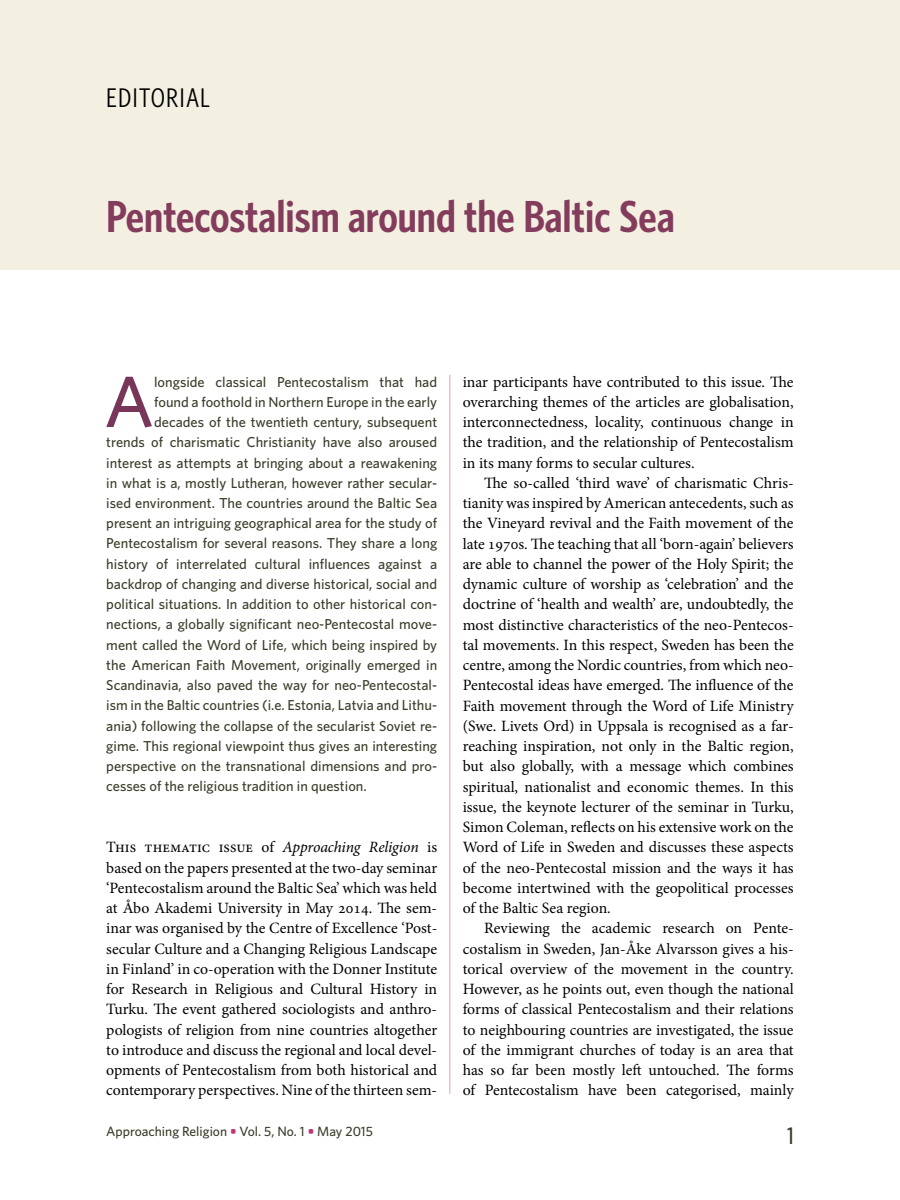
<style>
.page{position:relative;width:900px;height:1200px;background:#fff}
.page>*{position:absolute;margin:0;border:0;box-sizing:border-box;transform-origin:0 0}
.t1{font:500 72.45px "Whitney";color:#78365a}
.t2{font:600 45px "Whitney Condensed";color:#843c5d}
.t3{font:27px "Whitney Condensed";letter-spacing:.04em;color:#000}
.t4{font:500 24px "Whitney Condensed";color:#393e29}
.t5{font:15.75px/20.2px "Minion Pro";letter-spacing:-.005em;color:#000;text-align:justify}
.t6{font:500 14.4px "Whitney";color:#393e29}
.t7{font:500 13.5px "Whitney";color:#393e29}
.s1{font-style:italic}
.s2{font-weight:700;color:#c23272}
</style>
<div class="page">
<hr style="left:450px;top:375px;width:1px;height:719px;background:#e69cba">
<div style="left:0;top:0;width:900px;height:270px;background:#f3f0e1"></div>
<h3 class="t3" style="left:106px;top:81px;width:105px">EDITORIAL</h3>
<h2 class="t2" style="left:106px;top:189px;width:570px">Pentecostalism around the Baltic Sea</h2>
<h1 class="t1" style="left:104px;top:354px;width:51px">A</h1>
<p class="t6" style="left:154px;top:372px;width:285px">longside classical Pentecostalism that had</p>
<p class="t6" style="left:154px;top:392px;width:285px">found a foothold in Northern Europe in the early</p>
<p class="t6" style="left:154px;top:412px;width:285px">decades of the twentieth century, subsequent</p>
<p class="t6" style="left:106px;top:433px;width:332px">trends of charismatic Christianity have also aroused</p>
<p class="t6" style="left:106px;top:453px;width:332px">interest as attempts at bringing about a reawakening</p>
<p class="t6" style="left:106px;top:473px;width:332px">in what is a, mostly Lutheran, however rather secular-</p>
<p class="t6" style="left:106px;top:493px;width:332px">ised environment. The countries around the Baltic Sea</p>
<p class="t6" style="left:106px;top:514px;width:332px">present an intriguing geographical area for the study of</p>
<p class="t6" style="left:106px;top:534px;width:332px">Pentecostalism for several reasons. They share a long</p>
<p class="t6" style="left:106px;top:554px;width:332px">history of interrelated cultural influences against a</p>
<p class="t6" style="left:106px;top:574px;width:332px">backdrop of changing and diverse historical, social and</p>
<p class="t6" style="left:106px;top:595px;width:332px">political situations. In addition to other historical con-</p>
<p class="t6" style="left:106px;top:615px;width:332px">nections, a globally significant neo-Pentecostal move-</p>
<p class="t6" style="left:106px;top:635px;width:332px">ment called the Word of Life, which being inspired by</p>
<p class="t6" style="left:106px;top:655px;width:332px">the American Faith Movement, originally emerged in</p>
<p class="t6" style="left:106px;top:676px;width:332px">Scandinavia, also paved the way for neo-Pentecostal-</p>
<p class="t6" style="left:106px;top:696px;width:332px">ism in the Baltic countries (i.e. Estonia, Latvia and Lithu-</p>
<p class="t6" style="left:106px;top:716px;width:332px">ania) following the collapse of the secularist Soviet re-</p>
<p class="t6" style="left:106px;top:736px;width:332px">gime. This regional viewpoint thus gives an interesting</p>
<p class="t6" style="left:106px;top:757px;width:332px">perspective on the transnational dimensions and pro-</p>
<p class="t6" style="left:106px;top:777px;width:262px">cesses of the religious tradition in question.</p>
<p class="t5" style="left:106px;top:837px;width:332px">This thematic issue of <span class="s1">Approaching Religion</span> is based on the papers presented at the two-day seminar ‘Pentecostalism around the Baltic Sea’ which was held at Åbo Akademi University in May 2014. The sem&shy;inar was organised by the Centre of Excellence ‘Post&shy;secular Culture and a Changing Religious Landscape in Finland’ in co-operation with the Donner Institute for Research in Religious and Cultural History in Turku. The event gathered sociologists and anthro&shy;pologists of religion from nine countries altogether to introduce and discuss the regional and local devel&shy;opments of Pentecostalism from both historical and contemporary perspectives. Nine of the thirteen sem-</p>
<p class="t7" style="left:106px;top:1122px;width:268px">Approaching Religion <span class="s2">•</span> Vol. 5, No. 1 <span class="s2">•</span> May 2015</p>
<p class="t5" style="left:463px;top:371px;width:332px">inar participants have contributed to this issue. The overarching themes of the articles are globalisation, interconnectedness, locality, continuous change in the tradition, and the relationship of Pentecostalism in its many forms to secular cultures.</p>
<p class="t5" style="left:463px;top:473px;width:332px;text-indent:21px">The so-called ‘third wave’ of charismatic Chris&shy;tianity was inspired by American antecedents, such as the Vineyard revival and the Faith movement of the late 1970s. The teaching that all ‘born-again’ believers are able to channel the power of the Holy Spirit; the dynamic culture of worship as ‘celebration’ and the doctrine of ‘health and wealth’ are, undoubtedly, the most distinctive characteristics of the neo-Pentecos&shy;tal movements. In this respect, Sweden has been the centre, among the Nordic countries, from which neo-Pentecostal ideas have emerged. The influence of the Faith movement through the Word of Life Ministry (Swe. Livets Ord) in Uppsala is recognised as a far&shy;reaching inspiration, not only in the Baltic region, but also globally, with a message which combines spiritual, nationalist and economic themes. In this issue, the keynote lecturer of the seminar in Turku, Simon Coleman, reflects on his extensive work on the Word of Life in Sweden and discusses these aspects of the neo-Pentecostal mission and the ways it has become intertwined with the geopolitical processes of the Baltic Sea region.</p>
<p class="t5" style="left:463px;top:918px;width:333px;text-indent:21px">Reviewing the academic research on Pente&shy;costalism in Sweden, Jan-Åke Alvarsson gives a his&shy;torical overview of the movement in the country.<br>However, as he points out, even though the national forms of classical Pentecostalism and their relations to neighbouring countries are investigated, the issue of the immigrant churches of today is an area that has so far been mostly left untouched. The forms of Pentecostalism have been categorised, mainly</p>
<h3 class="t4" style="left:787px;top:1121px;width:8px">1</h3>
</div>
